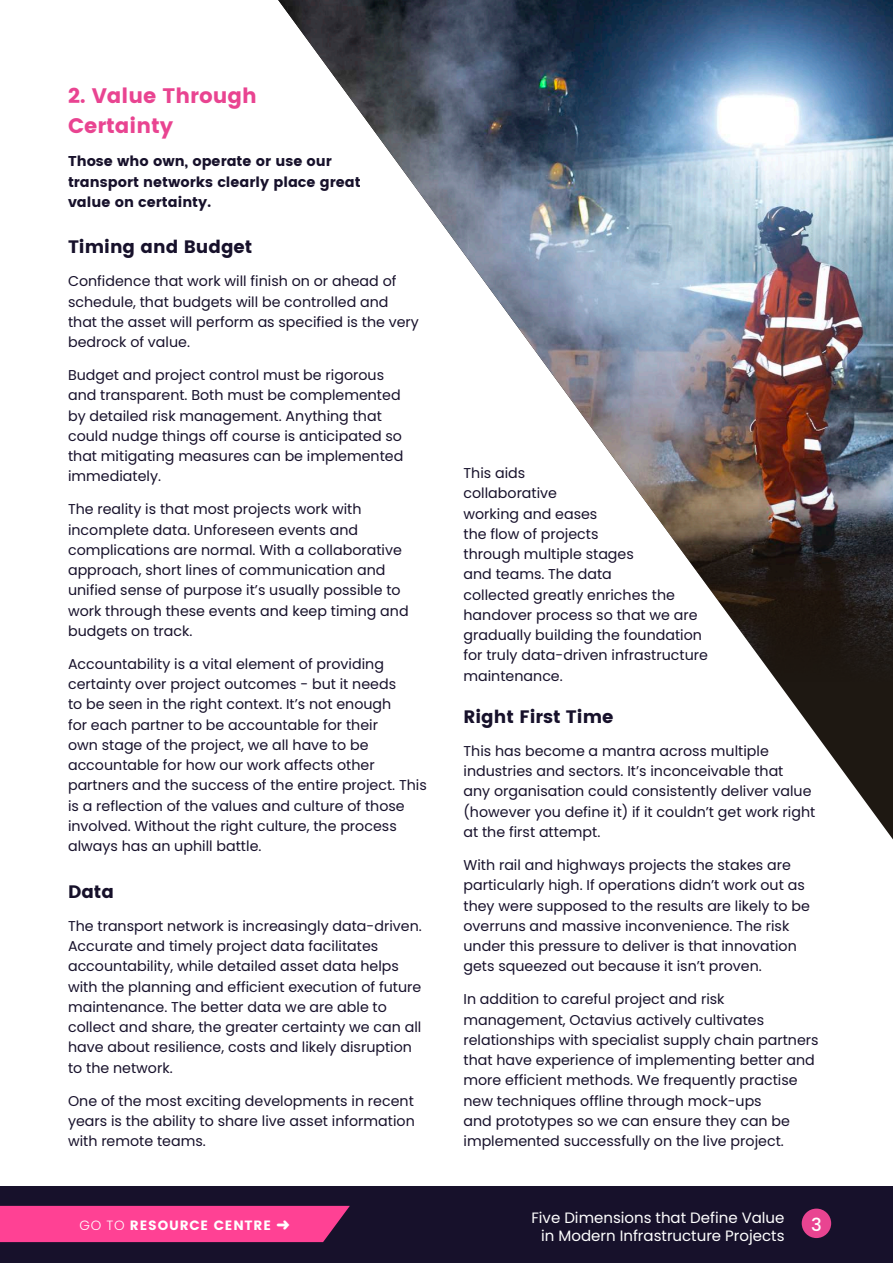
<style>
.page{position:relative;width:893px;height:1263px;background:#fff}
.page>*{position:absolute;margin:0;border:0;box-sizing:border-box;transform-origin:0 0}
.Main_body_text{font:21px/30px "Poppins";color:#e94491}
.Main_body_text-2{font:18px "Poppins";color:#17112b}
.t1{font:500 18px "Poppins";color:#fff}
.t2{font:15px/18px "Poppins";color:#fff;text-align:right}
.Main_body_text-3{font:14.25px/20.2px "Poppins";color:#17112b}
.Main_body_text-4{font:14.25px/20.2px "Poppins";color:#17112b}
.t3{font:13.35px "Poppins";letter-spacing:.06em;color:#fff}
.s1{font-weight:300}
</style>
<div class="page">
<div style="left:0;top:1187px;width:893px;height:76px;background:#17112b"></div>
<div style="left:802px;top:1208px;width:29px;height:30px;background:#e94491;border-radius:50%"></div>
<svg style="left:777px;top:682px;width:116px;height:157px"></svg>
<img style="left:278px;top:0;width:615px;height:682px">
<div style="left:0;top:1206px;width:350px;height:36px;background:#ff4194"></div>
<p class="Main_body_text" style="left:68px;top:81px;width:190px">2. Value Through<br>Certainty</p>
<p class="Main_body_text-4" style="left:68px;top:151px;width:294px">Those who own, operate or use our transport networks clearly place great value on certainty.</p>
<p class="Main_body_text-2" style="left:68px;top:237px;width:186px">Timing and Budget</p>
<p class="Main_body_text-3" style="left:68px;top:271px;width:352px">Confidence that work will finish on or ahead of schedule, that budgets will be controlled and that the asset will perform as specified is the very bedrock of value.</p>
<p class="Main_body_text-3" style="left:68px;top:365px;width:337px">Budget and project control must be rigorous and transparent. Both must be complemented by detailed risk management. Anything that could nudge things off course is anticipated so that mitigating measures can be implemented immediately.</p>
<p class="Main_body_text-3" style="left:68px;top:499px;width:342px">The reality is that most projects work with incomplete data. Unforeseen events and complications are normal. With a collaborative approach, short lines of communication and unified sense of purpose it’s usually possible to work through these events and keep timing and budgets on track.</p>
<p class="Main_body_text-3" style="left:68px;top:654px;width:360px">Accountability is a vital element of providing certainty over project outcomes - but it needs<br>to be seen in the right context. It’s not enough<br>for each partner to be accountable for their<br>own stage of the project, we all have to be accountable for how our work affects other partners and the success of the entire project. This is a reflection of the values and culture of those involved. Without the right culture, the process always has an uphill battle.</p>
<p class="Main_body_text-2" style="left:68px;top:881px;width:47px">Data</p>
<p class="Main_body_text-3" style="left:68px;top:916px;width:355px">The transport network is increasingly data-driven.<br>Accurate and timely project data facilitates accountability, while detailed asset data helps with the planning and efficient execution of future maintenance. The better data we are able to collect and share, the greater certainty we can all have about resilience, costs and likely disruption to the network.</p>
<p class="Main_body_text-3" style="left:68px;top:1090px;width:348px;text-align:justify">One of the most exciting developments in recent years is the ability to share live asset information with remote teams.</p>
<p class="t3" style="left:79px;top:1218px;width:212px"><span class="s1">GO TO</span> RESOURCE CENTRE ➜</p>
<p class="Main_body_text-3" style="left:463px;top:463px;width:246px">This aids<br>collaborative<br>working and eases<br>the flow of projects<br>through multiple stages<br>and teams. The data<br>collected greatly enriches the handover process so that we are gradually building the foundation for truly data-driven infrastructure maintenance.</p>
<p class="Main_body_text-2" style="left:463px;top:706px;width:152px">Right First Time</p>
<p class="Main_body_text-3" style="left:463px;top:741px;width:353px">This has become a mantra across multiple industries and sectors. It’s inconceivable that<br>any organisation could consistently deliver value (however you define it) if it couldn’t get work right at the first attempt.</p>
<p class="Main_body_text-3" style="left:463px;top:855px;width:348px">With rail and highways projects the stakes are particularly high. If operations didn’t work out as they were supposed to the results are likely to be overruns and massive inconvenience. The risk under this pressure to deliver is that innovation gets squeezed out because it isn’t proven.</p>
<p class="Main_body_text-3" style="left:463px;top:989px;width:357px">In addition to careful project and risk management, Octavius actively cultivates relationships with specialist supply chain partners that have experience of implementing better and more efficient methods. We frequently practise new techniques offline through mock-ups<br>and prototypes so we can ensure they can be implemented successfully on the live project.</p>
<p class="t2" style="left:531px;top:1209px;width:255px">Five Dimensions that Define Value in Modern Infrastructure Projects</p>
<p class="t1" style="left:811px;top:1214px;width:12px">3</p>
</div>
